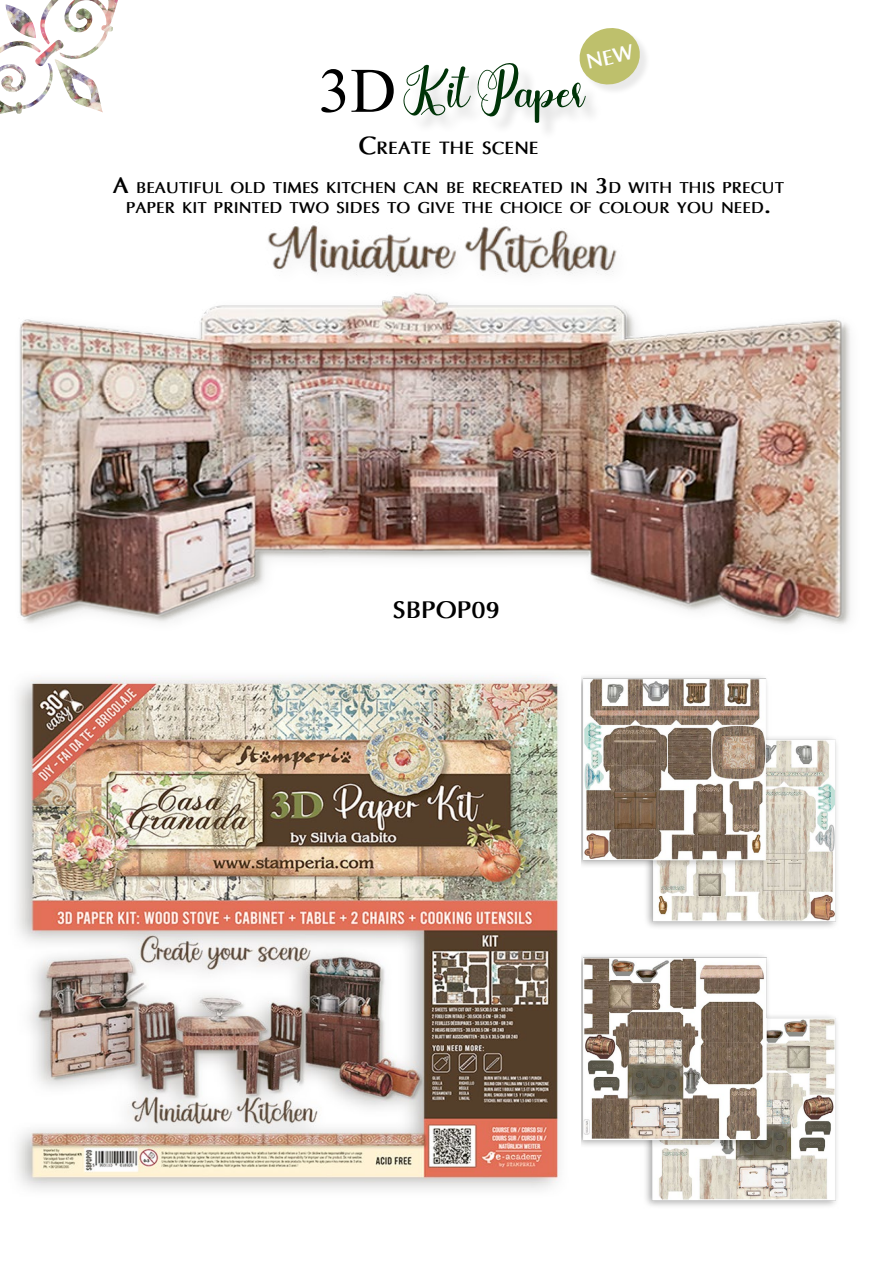
<style>
.page{position:relative;width:893px;height:1263px;background:#fff}
.page>*{position:absolute;margin:0;border:0;box-sizing:border-box;transform-origin:0 0}
.t1{font:700 24px "Optima";color:#000}
.t2{font:700 17.85px "Optima";color:#000}
.t3{font:700 15.75px/19.5px "Optima";color:#000;text-align:center}
.s1{font-size:25.5px}
.s2{font-size:22.5px}
</style>
<div class="page">
<img style="left:17px;top:677px;width:543px;height:513px">
<img style="left:19px;top:225px;width:831px;height:400px">
<img style="left:0;top:0;width:118px;height:112px">
<svg style="left:321px;top:69px;width:73px;height:44px"></svg>
<img style="left:581px;top:955px;width:256px;height:251px">
<img style="left:581px;top:676px;width:256px;height:251px">
<svg style="left:403px;top:28px;width:242px;height:95px"></svg>
<p class="t2" style="left:359px;top:137px;width:182px"><span class="s1">C</span>REATE THE SCENE</p>
<p class="t3" style="left:113px;top:178px;width:673px"><span class="s2">A</span> BEAUTIFUL OLD TIMES KITCHEN CAN BE RECREATED IN <span class="s2">3</span>D WITH THIS PRECUT<br>PAPER KIT PRINTED TWO SIDES TO GIVE THE CHOICE OF COLOUR YOU NEED<span class="s2">.</span></p>
<h1 class="t1" style="left:393px;top:595px;width:109px">SBPOP09</h1>
</div>
